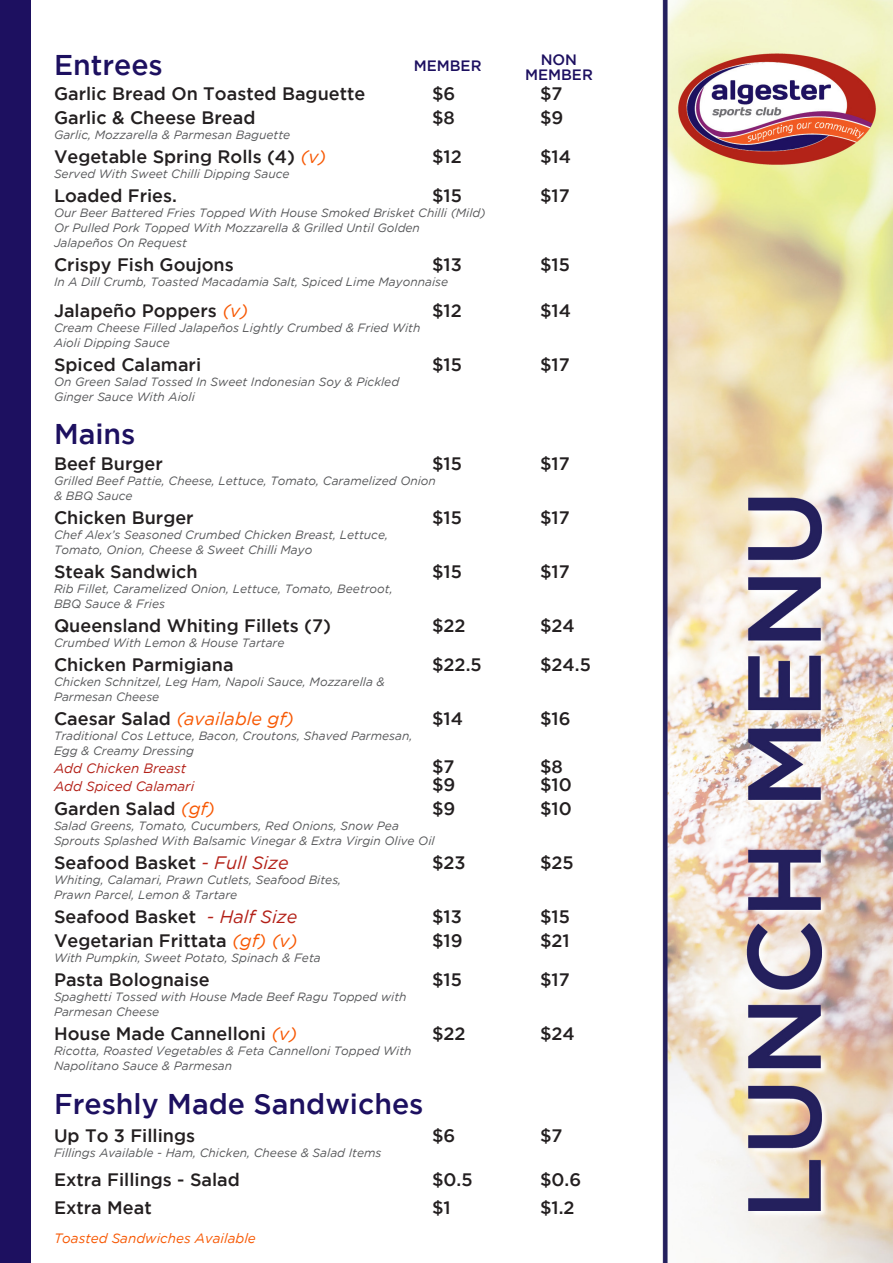
<style>
.page{position:relative;width:893px;height:1263px;background:#fff}
.page>*{position:absolute;margin:0;border:0;box-sizing:border-box;transform-origin:0 0}
.t1{font:500 28.5px "Gotham";color:#1d1060}
.t2{font:500 18px "Gotham";color:#231f20}
.t3{font:italic 18px "Gotham";color:#f75803}
.t4{font:500 15px "Gotham";color:#1d1060}
.t5{font:italic 13.5px "Gotham";color:#b32017}
.t6{font:italic 13.5px "Gotham";color:#f75803}
.t7{font:italic 12px "Gotham";color:#57585a}
.s1{font-weight:400;font-style:italic;color:#f75803}
.s2{font-weight:500;font-style:normal;color:#231f20}
.s3{font-weight:400;font-style:italic;color:#b32017}
</style>
<div class="page">
<div style="left:0;top:0;width:31px;height:1263px;background:#1d1060"></div>
<img style="left:662px;top:0;width:231px;height:1263px">
<p class="t4" style="left:541px;top:51px;width:38px">NON</p>
<p class="t4" style="left:525px;top:66px;width:69px">MEMBER</p>
<p class="t1" style="left:54px;top:49px;width:110px">Entrees</p>
<p class="t2" style="left:54px;top:84px;width:313px">Garlic Bread On Toasted Baguette</p>
<p class="t2" style="left:432px;top:84px;width:25px">$6</p>
<p class="t2" style="left:540px;top:84px;width:24px">$7</p>
<p class="t2" style="left:54px;top:108px;width:203px">Garlic &amp; Cheese Bread</p>
<p class="t2" style="left:432px;top:108px;width:24px">$8</p>
<p class="t2" style="left:540px;top:108px;width:25px">$9</p>
<p class="t7" style="left:54px;top:128px;width:238px">Garlic, Mozzarella &amp; Parmesan Baguette</p>
<p class="t2" style="left:54px;top:147px;width:274px">Vegetable Spring Rolls (4) <span class="s1">(v)</span></p>
<p class="t2" style="left:432px;top:147px;width:31px">$12</p>
<p class="t2" style="left:540px;top:147px;width:32px">$14</p>
<p class="t7" style="left:54px;top:167px;width:237px">Served With Sweet Chilli Dipping Sauce</p>
<p class="t2" style="left:54px;top:186px;width:125px">Loaded Fries.</p>
<p class="t2" style="left:432px;top:186px;width:31px">$15</p>
<p class="t2" style="left:540px;top:186px;width:31px">$17</p>
<p class="t7" style="left:54px;top:206px;width:433px">Our Beer Battered Fries Topped With House Smoked Brisket Chilli (Mild)</p>
<p class="t7" style="left:54px;top:221px;width:367px">Or Pulled Pork Topped With Mozzarella &amp; Grilled Until Golden</p>
<p class="t7" style="left:54px;top:236px;width:134px">Jalapeños On Request</p>
<p class="t2" style="left:54px;top:255px;width:181px">Crispy Fish Goujons</p>
<p class="t2" style="left:432px;top:255px;width:31px">$13</p>
<p class="t2" style="left:540px;top:255px;width:31px">$15</p>
<p class="t7" style="left:54px;top:275px;width:396px">In A Dill Crumb, Toasted Macadamia Salt, Spiced Lime Mayonnaise</p>
<p class="t2" style="left:54px;top:300px;width:196px">Jalapeño Poppers <span class="s1">(v)</span></p>
<p class="t2" style="left:432px;top:300px;width:31px">$12</p>
<p class="t2" style="left:540px;top:300px;width:32px">$14</p>
<p class="t7" style="left:54px;top:321px;width:368px">Cream Cheese Filled Jalapeños Lightly Crumbed &amp; Fried With</p>
<p class="t7" style="left:54px;top:336px;width:117px">Aioli Dipping Sauce</p>
<p class="t2" style="left:54px;top:354px;width:149px">Spiced Calamari</p>
<p class="t2" style="left:432px;top:354px;width:31px">$15</p>
<p class="t2" style="left:540px;top:354px;width:31px">$17</p>
<p class="t7" style="left:54px;top:375px;width:347px">On Green Salad Tossed In Sweet Indonesian Soy &amp; Pickled</p>
<p class="t7" style="left:54px;top:390px;width:142px">Ginger Sauce With Aioli</p>
<p class="t1" style="left:54px;top:418px;width:83px">Mains</p>
<p class="t2" style="left:54px;top:453px;width:110px">Beef Burger</p>
<p class="t2" style="left:432px;top:453px;width:31px">$15</p>
<p class="t2" style="left:540px;top:453px;width:31px">$17</p>
<p class="t7" style="left:54px;top:474px;width:383px">Grilled Beef Pattie, Cheese, Lettuce, Tomato, Caramelized Onion</p>
<p class="t7" style="left:54px;top:489px;width:80px">&amp; BBQ Sauce</p>
<p class="t2" style="left:54px;top:507px;width:141px">Chicken Burger</p>
<p class="t2" style="left:432px;top:507px;width:31px">$15</p>
<p class="t2" style="left:540px;top:507px;width:31px">$17</p>
<p class="t7" style="left:54px;top:528px;width:336px">Chef Alex’s Seasoned Crumbed Chicken Breast, Lettuce,</p>
<p class="t7" style="left:54px;top:543px;width:260px">Tomato, Onion, Cheese &amp; Sweet Chilli Mayo</p>
<p class="t2" style="left:54px;top:561px;width:145px">Steak Sandwich</p>
<p class="t2" style="left:432px;top:561px;width:31px">$15</p>
<p class="t2" style="left:540px;top:561px;width:31px">$17</p>
<p class="t7" style="left:54px;top:582px;width:340px">Rib Fillet, Caramelized Onion, Lettuce, Tomato, Beetroot,</p>
<p class="t7" style="left:54px;top:597px;width:113px">BBQ Sauce &amp; Fries</p>
<p class="t2" style="left:54px;top:615px;width:278px">Queensland Whiting Fillets (7)</p>
<p class="t2" style="left:432px;top:615px;width:35px">$22</p>
<p class="t2" style="left:540px;top:615px;width:36px">$24</p>
<p class="t7" style="left:54px;top:636px;width:232px">Crumbed With Lemon &amp; House Tartare</p>
<p class="t2" style="left:54px;top:654px;width:181px">Chicken Parmigiana</p>
<p class="t2" style="left:432px;top:654px;width:51px">$22.5</p>
<p class="t2" style="left:540px;top:654px;width:52px">$24.5</p>
<p class="t7" style="left:54px;top:675px;width:332px">Chicken Schnitzel, Leg Ham, Napoli Sauce, Mozzarella &amp;</p>
<p class="t7" style="left:54px;top:690px;width:107px">Parmesan Cheese</p>
<p class="t3" style="left:54px;top:709px;width:242px"><span class="s2">Caesar Salad</span> (available gf)</p>
<p class="t2" style="left:432px;top:708px;width:32px">$14</p>
<p class="t2" style="left:540px;top:708px;width:32px">$16</p>
<p class="t7" style="left:54px;top:729px;width:360px">Traditional Cos Lettuce, Bacon, Croutons, Shaved Parmesan,</p>
<p class="t7" style="left:54px;top:744px;width:142px">Egg &amp; Creamy Dressing</p>
<p class="t5" style="left:54px;top:761px;width:134px">Add Chicken Breast</p>
<p class="t2" style="left:432px;top:756px;width:24px">$7</p>
<p class="t2" style="left:540px;top:756px;width:24px">$8</p>
<p class="t5" style="left:54px;top:779px;width:142px">Add Spiced Calamari</p>
<p class="t2" style="left:432px;top:774px;width:25px">$9</p>
<p class="t2" style="left:540px;top:774px;width:33px">$10</p>
<p class="t2" style="left:54px;top:798px;width:163px">Garden Salad <span class="s1">(gf)</span></p>
<p class="t2" style="left:432px;top:798px;width:25px">$9</p>
<p class="t2" style="left:540px;top:798px;width:33px">$10</p>
<p class="t7" style="left:54px;top:819px;width:346px">Salad Greens, Tomato, Cucumbers, Red Onions, Snow Pea</p>
<p class="t7" style="left:54px;top:834px;width:382px">Sprouts Splashed With Balsamic Vinegar &amp; Extra Virgin Olive Oil</p>
<p class="t2" style="left:54px;top:852px;width:236px">Seafood Basket <span class="s3">- Full Size</span></p>
<p class="t2" style="left:432px;top:852px;width:35px">$23</p>
<p class="t2" style="left:540px;top:852px;width:35px">$25</p>
<p class="t7" style="left:54px;top:873px;width:289px">Whiting, Calamari, Prawn Cutlets, Seafood Bites,</p>
<p class="t7" style="left:54px;top:888px;width:185px">Prawn Parcel, Lemon &amp; Tartare</p>
<p class="t2" style="left:54px;top:906px;width:245px">Seafood Basket <span class="s3">- Half Size</span></p>
<p class="t2" style="left:432px;top:906px;width:31px">$13</p>
<p class="t2" style="left:540px;top:906px;width:31px">$15</p>
<p class="t2" style="left:54px;top:930px;width:245px">Vegetarian Frittata <span class="s1">(gf) (v)</span></p>
<p class="t2" style="left:432px;top:930px;width:32px">$19</p>
<p class="t2" style="left:540px;top:930px;width:31px">$21</p>
<p class="t7" style="left:54px;top:951px;width:268px">With Pumpkin, Sweet Potato, Spinach &amp; Feta</p>
<p class="t2" style="left:54px;top:969px;width:157px">Pasta Bolognaise</p>
<p class="t2" style="left:432px;top:969px;width:31px">$15</p>
<p class="t2" style="left:540px;top:969px;width:31px">$17</p>
<p class="t7" style="left:54px;top:990px;width:354px">Spaghetti Tossed with House Made Beef Ragu Topped with</p>
<p class="t7" style="left:54px;top:1005px;width:107px">Parmesan Cheese</p>
<p class="t2" style="left:54px;top:1023px;width:245px">House Made Cannelloni <span class="s1">(v)</span></p>
<p class="t2" style="left:432px;top:1023px;width:35px">$22</p>
<p class="t2" style="left:540px;top:1023px;width:36px">$24</p>
<p class="t7" style="left:54px;top:1044px;width:359px">Ricotta, Roasted Vegetables &amp; Feta Cannelloni Topped With</p>
<p class="t7" style="left:54px;top:1059px;width:180px">Napolitano Sauce &amp; Parmesan</p>
<p class="t1" style="left:54px;top:1087px;width:371px">Freshly Made Sandwiches</p>
<p class="t2" style="left:54px;top:1125px;width:143px">Up To 3 Fillings</p>
<p class="t2" style="left:432px;top:1125px;width:25px">$6</p>
<p class="t2" style="left:540px;top:1125px;width:24px">$7</p>
<p class="t7" style="left:54px;top:1146px;width:329px">Fillings Available - Ham, Chicken, Cheese &amp; Salad Items</p>
<p class="t2" style="left:54px;top:1169px;width:187px">Extra Fillings - Salad</p>
<p class="t2" style="left:432px;top:1169px;width:42px">$0.5</p>
<p class="t2" style="left:540px;top:1169px;width:43px">$0.6</p>
<p class="t2" style="left:54px;top:1197px;width:99px">Extra Meat</p>
<p class="t2" style="left:432px;top:1197px;width:20px">$1</p>
<p class="t2" style="left:540px;top:1197px;width:36px">$1.2</p>
<p class="t6" style="left:54px;top:1230px;width:203px">Toasted Sandwiches Available</p>
<p class="t4" style="left:414px;top:58px;width:69px">MEMBER</p>
</div>
